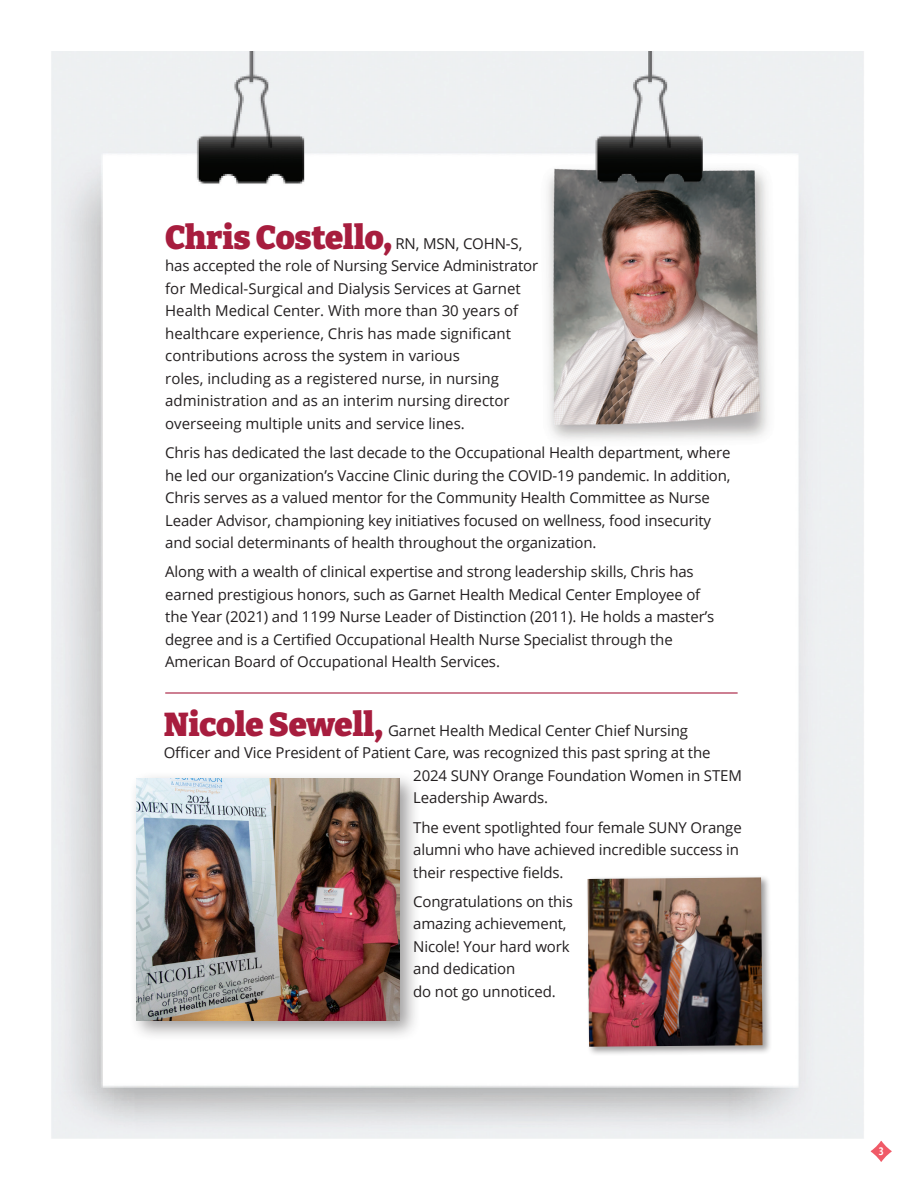
<style>
.page{position:relative;width:918px;height:1188px;background:#fff}
.page>*{position:absolute;margin:0;border:0;box-sizing:border-box;transform-origin:0 0}
.t1{font:900 33px "Bitter";letter-spacing:-.005em;color:#a71d3e}
.t2{font:15px/22.5px "Open Sans";letter-spacing:-.01em;color:#231f20}
.t3{font:700 condensed 10.5px "Open Sans";color:#fff}
.s1{font-family:"Open Sans";font-weight:400;font-size:15px;color:#231f20}
.s2{font-family:"Bitter";font-weight:900;font-size:33px;color:#a71d3e}
</style>
<div class="page">
<img style="left:51px;top:52px;width:813px;height:1087px">
<div style="left:129px;top:770px;width:292px;height:272px;background:#231f20;opacity:.44"></div>
<img style="left:137px;top:779px;width:263px;height:242px">
<div style="left:585px;top:875px;width:187px;height:181px;background:#231f20;opacity:.44"></div>
<img style="left:588px;top:877px;width:175px;height:170px">
<hr style="left:165px;top:692px;width:573px;height:2px;background:#a71d3e">
<svg style="left:871px;top:1141px;width:21px;height:21px"></svg>
<p class="t1" style="left:165px;top:217px;width:359px">Chris Costello, <span class="s1">RN, MSN, COHN-S,</span></p>
<p class="t2" style="left:165px;top:254px;width:375px">has accepted the role of Nursing Service Administrator for Medical-Surgical and Dialysis Services at Garnet Health Medical Center. With more than 30 years of healthcare experience, Chris has made significant contributions across the system in various<br>roles, including as a registered nurse, in nursing administration and as an interim nursing director overseeing multiple units and service lines.</p>
<p class="t2" style="left:165px;top:441px;width:567px">Chris has dedicated the last decade to the Occupational Health department, where he led our organization’s Vaccine Clinic during the COVID-19 pandemic. In addition, Chris serves as a valued mentor for the Community Health Committee as Nurse Leader Advisor, championing key initiatives focused on wellness, food insecurity and social determinants of health throughout the organization.</p>
<p class="t2" style="left:165px;top:560px;width:551px">Along with a wealth of clinical expertise and strong leadership skills, Chris has earned prestigious honors, such as Garnet Health Medical Center Employee of the Year (2021) and 1199 Nurse Leader of Distinction (2011). He holds a master’s degree and is a Certified Occupational Health Nurse Specialist through the American Board of Occupational Health Services.</p>
<p class="t2" style="left:164px;top:719px;width:526px"><span class="s2">Nicole Sewell,</span> Garnet Health Medical Center Chief Nursing</p>
<p class="t2" style="left:164px;top:741px;width:548px">Officer and Vice President of Patient Care, was recognized this past spring at the</p>
<p class="t2" style="left:413px;top:764px;width:330px">2024 SUNY Orange Foundation Women in STEM</p>
<p class="t2" style="left:413px;top:786px;width:136px">Leadership Awards.</p>
<p class="t2" style="left:413px;top:815px;width:330px">The event spotlighted four female SUNY Orange alumni who have achieved incredible success in their respective fields.</p>
<p class="t2" style="left:413px;top:890px;width:161px">Congratulations on this amazing achievement,<br>Nicole! Your hard work and dedication<br>do not go unnoticed.</p>
<p class="t3" style="left:879px;top:1144px;width:6px">3</p>
</div>
